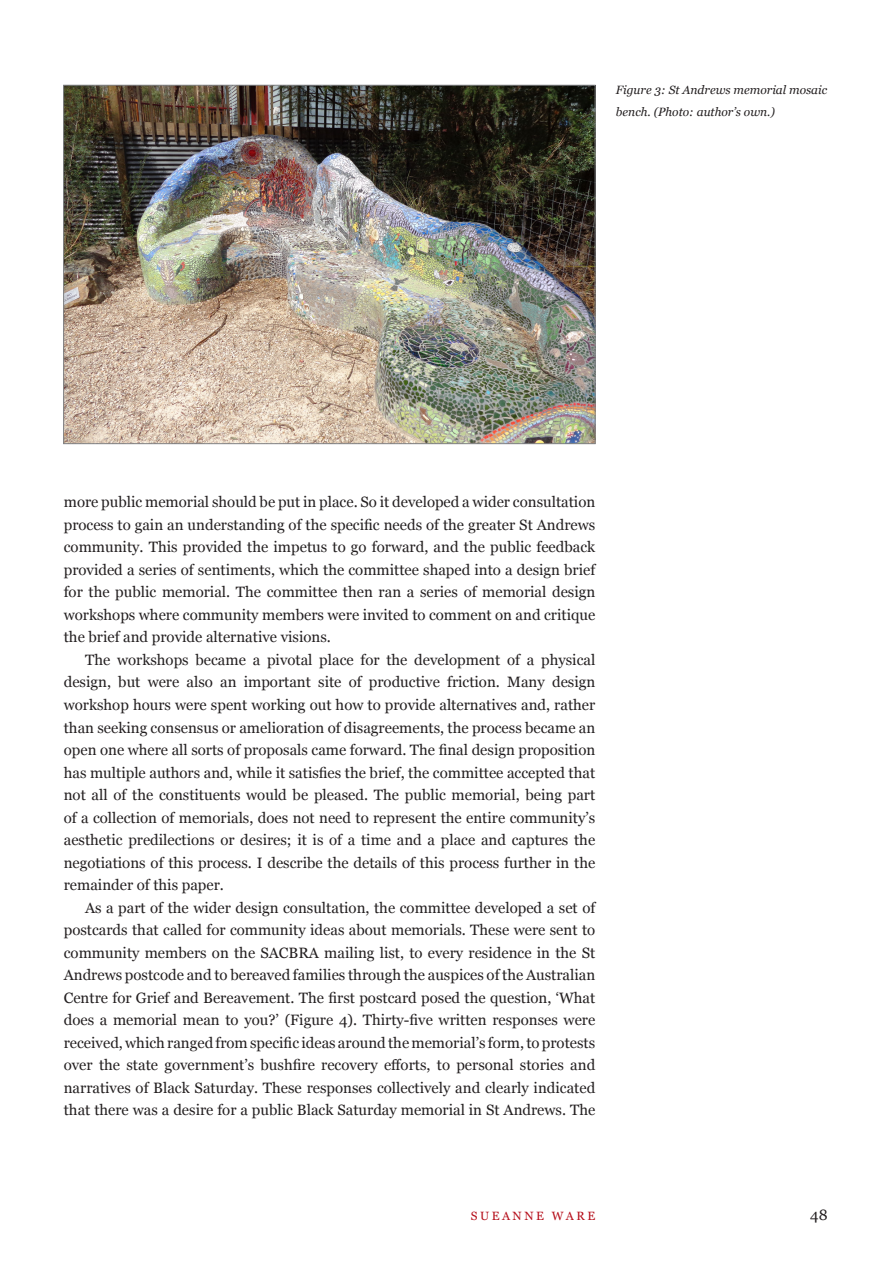
<style>
.page{position:relative;width:893px;height:1263px;background:#fff}
.page>*{position:absolute;margin:0;border:0;box-sizing:border-box;transform-origin:0 0}
.LR_body_text{font:15px/22.5px "Georgia";color:#231f20;text-align:justify}
.LR_caption{font:italic 12px/22.5px "Georgia";color:#231f20}
.t1{font:12px "Georgia";letter-spacing:.21em;color:#b50e1a}
</style>
<div class="page">
<img style="left:65px;top:87px;width:528px;height:355px">
<p class="LR_caption" style="left:616px;top:79px;width:213px">Figure 3: St Andrews memorial mosaic bench. (Photo: author’s own.)</p>
<p class="LR_body_text" style="left:64px;top:491px;width:533px">more public memorial should be put in place. So it developed a wider consultation process to gain an understanding of the specific needs of the greater St Andrews community. This provided the impetus to go forward, and the public feedback provided a series of sentiments, which the committee shaped into a design brief for the public memorial. The committee then ran a series of memorial design workshops where community members were invited to comment on and critique the brief and provide alternative visions.</p>
<p class="LR_body_text" style="left:64px;top:649px;width:533px;text-indent:21px">The workshops became a pivotal place for the development of a physical design, but were also an important site of productive friction. Many design workshop hours were spent working out how to provide alternatives and, rather than seeking consensus or amelioration of disagreements, the process became an open one where all sorts of proposals came forward. The final design proposition has multiple authors and, while it satisfies the brief, the committee accepted that not all of the constituents would be pleased. The public memorial, being part of a collection of memorials, does not need to represent the entire community’s aesthetic predilections or desires; it is of a time and a place and captures the negotiations of this process. I describe the details of this process further in the remainder of this paper.</p>
<p class="LR_body_text" style="left:64px;top:896px;width:533px;text-indent:21px">As a part of the wider design consultation, the committee developed a set of postcards that called for community ideas about memorials. These were sent to community members on the SACBRA mailing list, to every residence in the St Andrews postcode and to bereaved families through the auspices of the Australian Centre for Grief and Bereavement. The first postcard posed the question, ‘What does a memorial mean to you?’ (Figure 4). Thirty-five written responses were received, which ranged from specific ideas around the memorial’s form, to protests over the state government’s bushfire recovery efforts, to personal stories and narratives of Black Saturday. These responses collectively and clearly indicated that there was a desire for a public Black Saturday memorial in St Andrews. The</p>
<p class="t1" style="left:471px;top:1209px;width:126px">SUEANNE WARE</p>
<p class="LR_body_text" style="left:810px;top:1204px;width:19px">48</p>
</div>
